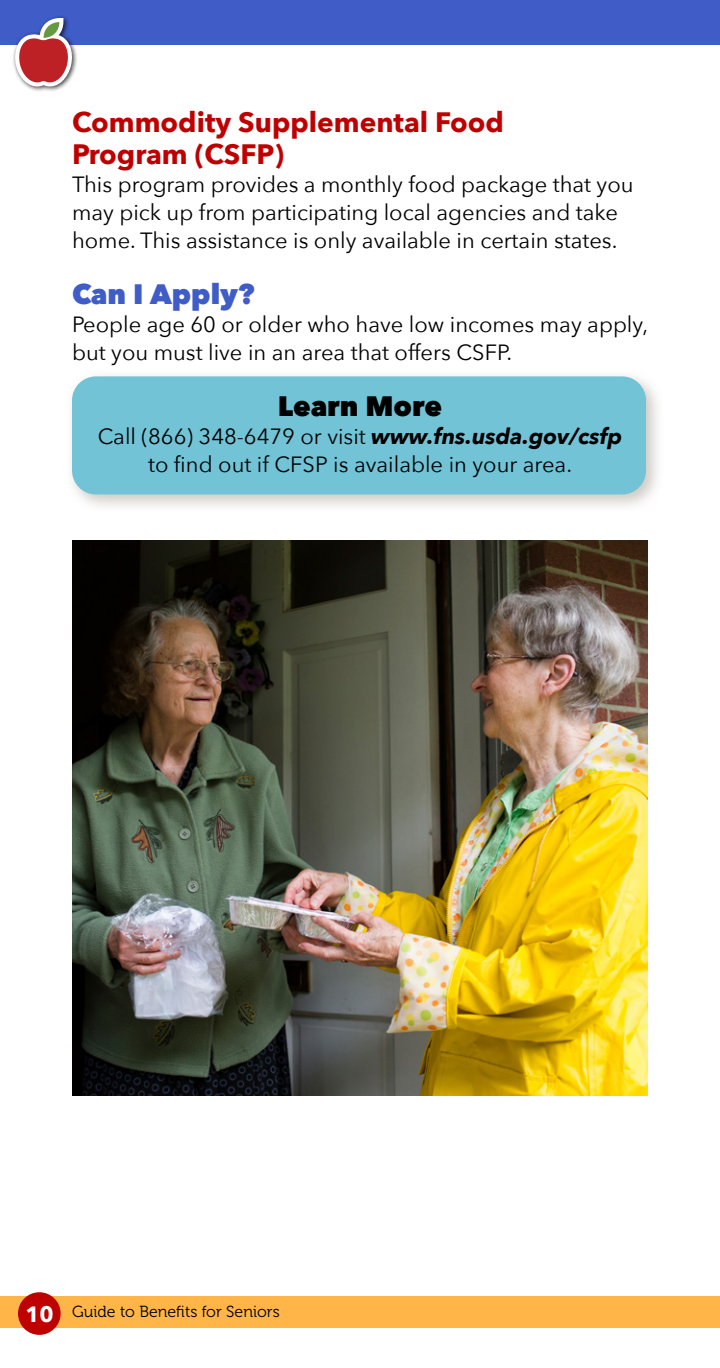
<style>
.page{position:relative;width:720px;height:1368px;background:#fff}
.page>*{position:absolute;margin:0;border:0;box-sizing:border-box;transform-origin:0 0}
.subhead1{font:700 28px/32px "Avenir Next";color:#bf0000}
.apply{font:800 28px "Avenir Next";color:#3f5cc7}
.Text{font:800 28px "Avenir Next";color:#000}
.Text-2{font:22px/28px "Avenir Next";color:#000}
.t1{font:16px "Museo 300";color:#000}
.s1{font-weight:700;font-style:italic}
.s2{font-family:"Avenir Next";font-weight:700;font-size:22px;color:#fff}
</style>
<div class="page">
<div style="left:0;top:1296px;width:720px;height:32px;background:#ffb548"></div>
<div style="left:18px;top:1292px;width:43px;height:43px;background:#bf0000;border-radius:50%"></div>
<div style="left:0;top:0;width:720px;height:44px;background:#3f5cc7"></div>
<hr style="left:719px;top:349px;width:1px;height:91px;background:#3f5cc7">
<div style="left:65px;top:369px;width:600px;height:144px;background:#bdb7b0;opacity:.75"></div>
<div style="left:72px;top:376px;width:574px;height:118px;background:#71c3d5;border-radius:24px"></div>
<div style="left:12px;top:15px;width:66px;height:78px;background:#000;opacity:.75"></div>
<svg style="left:13px;top:18px;width:60px;height:69px"></svg>
<img style="left:72px;top:540px;width:576px;height:556px">
<p class="subhead1" style="left:72px;top:105px;width:433px">Commodity Supplemental Food<br>Program (CSFP)</p>
<p class="Text-2" style="left:72px;top:169px;width:563px">This program provides a monthly food package that you may pick up from participating local agencies and take home. This assistance is only available in certain states.</p>
<p class="apply" style="left:72px;top:276px;width:184px">Can I Apply?</p>
<p class="Text-2" style="left:72px;top:309px;width:578px">People age 60 or older who have low incomes may apply, but you must live in an area that offers CSFP.</p>
<p class="Text" style="left:278px;top:388px;width:166px">Learn More</p>
<p class="Text-2" style="left:98px;top:421px;width:526px;text-align:center">Call (866) 348-6479 or visit <span class="s1">www.fns.usda.gov/csfp </span>to find out if CFSP is available in your area.</p>
<p class="t1" style="left:25px;top:1303px;width:256px"><span class="s2">10</span> Guide to Benefits for Seniors</p>
</div>
